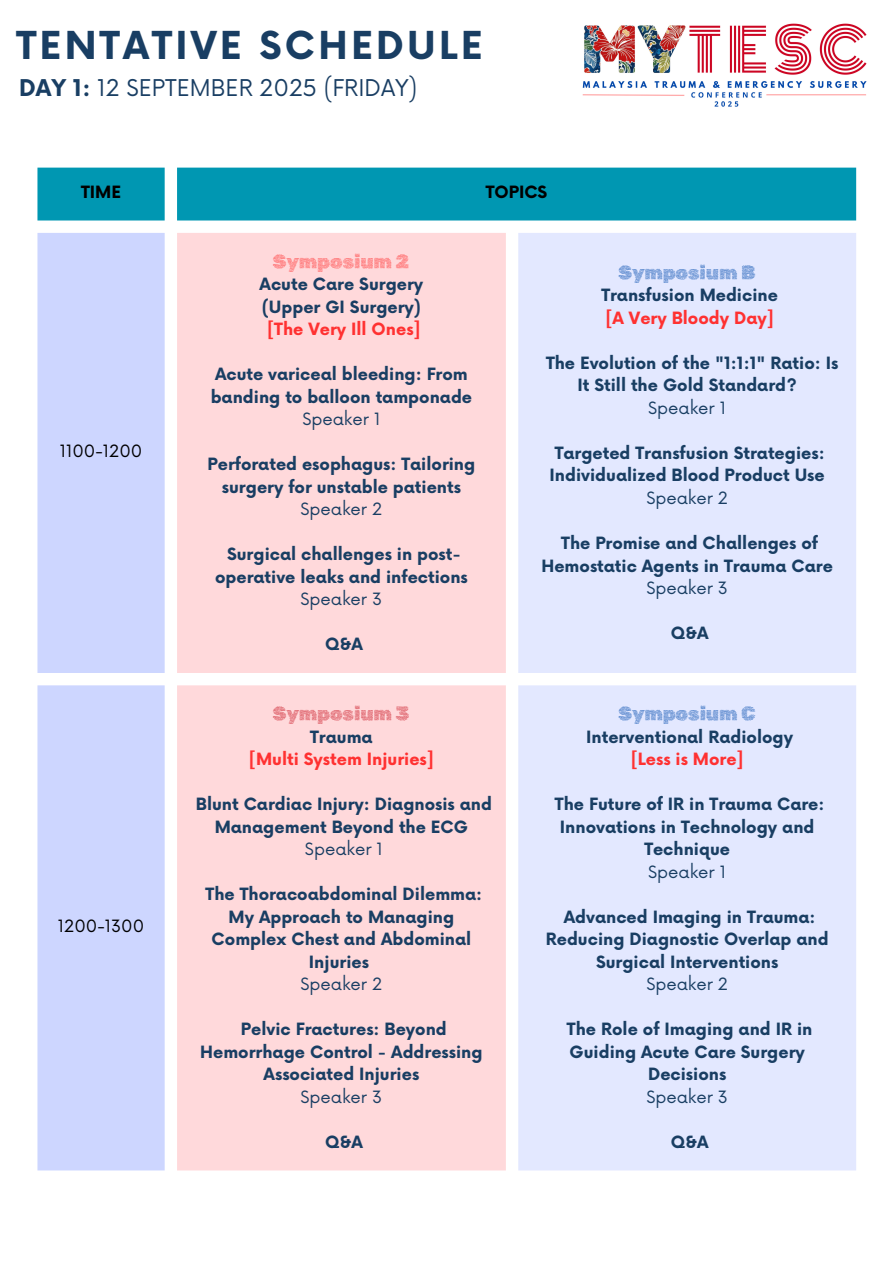
<style>
.page{position:relative;width:894px;height:1264px;background:#fff}
.page>*{position:absolute;margin:0;border:0;box-sizing:border-box;transform-origin:0 0}
.t1{font:700 37.5px "Now";letter-spacing:.085em;color:#193e63}
.t2{font:22.5px "Now";color:#193e63}
.t3{font:19.5px "Rubik Maze";color:#004aad}
.t4{font:19.5px "Rubik Maze";color:#ff3131}
.t5{font:19.5px "Rubik Maze";color:#c91422}
.t6{font:700 16.5px/22.5px "Now";color:#193e63;text-align:center}
.t7{font:700 16.5px "Now";color:#ff3131}
.t8{font:16.5px "Now";color:#193e63}
.t9{font:16.5px "Now";color:#000}
.t10{font:700 16.5px "Now";color:#000}
.s1{font-weight:700}
.s2{font-weight:400}
</style>
<div class="page">
<img style="left:582px;top:23px;width:285px;height:84px">
<div style="left:37px;top:168px;width:818px;height:52px;background:#0097b2"></div>
<div style="left:37px;top:233px;width:128px;height:937px;background:#cdd6ff"></div>
<div style="left:177px;top:233px;width:328px;height:937px;background:#ffd9db"></div>
<div style="left:518px;top:233px;width:337px;height:937px;background:#e3e8ff"></div>
<h1 class="t1" style="left:17px;top:25px;width:467px">TENTATIVE SCHEDULE</h1>
<p class="t2" style="left:19px;top:75px;width:400px"><span class="s1">DAY 1:</span> 12 SEPTEMBER 2025 (FRIDAY)</p>
<p class="t10" style="left:81px;top:183px;width:41px">TIME</p>
<p class="t10" style="left:485px;top:183px;width:63px">TOPICS</p>
<p class="t9" style="left:60px;top:441px;width:84px">1100-1200</p>
<p class="t9" style="left:58px;top:916px;width:88px">1200-1300</p>
<p class="t4" style="left:273px;top:249px;width:138px">Symposium 2</p>
<p class="t6" style="left:259px;top:274px;width:165px">Acute Care Surgery</p>
<p class="t6" style="left:262px;top:296px;width:161px">(Upper GI Surgery)</p>
<p class="t7" style="left:267px;top:320px;width:154px">[The Very Ill Ones]</p>
<p class="t6" style="left:211px;top:364px;width:263px">Acute variceal bleeding: From banding to balloon tamponade<br><span class="s2">Speaker 1</span></p>
<p class="t6" style="left:207px;top:454px;width:269px">Perforated esophagus: Tailoring surgery for unstable patients<br><span class="s2">Speaker 2</span></p>
<p class="t6" style="left:215px;top:544px;width:254px">Surgical challenges in post&shy;operative leaks and infections<br><span class="s2">Speaker 3</span></p>
<p class="t6" style="left:325px;top:634px;width:39px">Q&amp;A</p>
<p class="t5" style="left:273px;top:702px;width:138px">Symposium 3</p>
<p class="t6" style="left:310px;top:726px;width:64px">Trauma</p>
<p class="t7" style="left:249px;top:750px;width:186px">[Multi System Injuries]</p>
<p class="t6" style="left:196px;top:794px;width:298px">Blunt Cardiac Injury: Diagnosis and<br>Management Beyond the ECG</p>
<p class="t8" style="left:305px;top:840px;width:79px">Speaker 1</p>
<p class="t6" style="left:205px;top:884px;width:278px">The Thoracoabdominal Dilemma:</p>
<p class="t6" style="left:228px;top:906px;width:227px">My Approach to Managing</p>
<p class="t6" style="left:211px;top:929px;width:261px">Complex Chest and Abdominal</p>
<p class="t6" style="left:309px;top:951px;width:61px">Injuries</p>
<p class="t8" style="left:300px;top:975px;width:83px">Speaker 2</p>
<p class="t6" style="left:200px;top:1019px;width:284px">Pelvic Fractures: Beyond<br>Hemorrhage Control - Addressing<br>Associated Injuries</p>
<p class="t8" style="left:300px;top:1087px;width:83px">Speaker 3</p>
<p class="t6" style="left:325px;top:1131px;width:39px">Q&amp;A</p>
<p class="t3" style="left:618px;top:261px;width:138px">Symposium B</p>
<p class="t6" style="left:601px;top:285px;width:178px">Transfusion Medicine</p>
<p class="t7" style="left:605px;top:309px;width:169px">[A Very Bloody Day]</p>
<p class="t6" style="left:577px;top:353px;width:262px;text-align:left;text-indent:-31px">The Evolution of the "1:1:1" Ratio: Is<br>It Still the Gold Standard?</p>
<p class="t8" style="left:648px;top:399px;width:79px">Speaker 1</p>
<p class="t6" style="left:549px;top:443px;width:276px">Targeted Transfusion Strategies:<br>Individualized Blood Product Use<br><span class="s2">Speaker 2</span></p>
<p class="t6" style="left:541px;top:533px;width:293px">The Promise and Challenges of<br>Hemostatic Agents in Trauma Care<br><span class="s2">Speaker 3</span></p>
<p class="t6" style="left:670px;top:623px;width:39px">Q&amp;A</p>
<p class="t3" style="left:618px;top:702px;width:138px">Symposium C</p>
<p class="t6" style="left:586px;top:726px;width:208px">Interventional Radiology</p>
<p class="t7" style="left:630px;top:750px;width:114px">[Less is More]</p>
<p class="t6" style="left:555px;top:794px;width:271px">The Future of IR in Trauma Care:<br>Innovations in Technology and<br>Technique</p>
<p class="t8" style="left:648px;top:862px;width:79px">Speaker 1</p>
<p class="t6" style="left:545px;top:906px;width:284px">Advanced Imaging in Trauma:<br>Reducing Diagnostic Overlap and<br>Surgical Interventions</p>
<p class="t8" style="left:646px;top:975px;width:83px">Speaker 2</p>
<p class="t6" style="left:566px;top:1019px;width:247px">The Role of Imaging and IR in<br>Guiding Acute Care Surgery<br>Decisions</p>
<p class="t8" style="left:646px;top:1087px;width:83px">Speaker 3</p>
<p class="t6" style="left:670px;top:1131px;width:39px">Q&amp;A</p>
</div>
